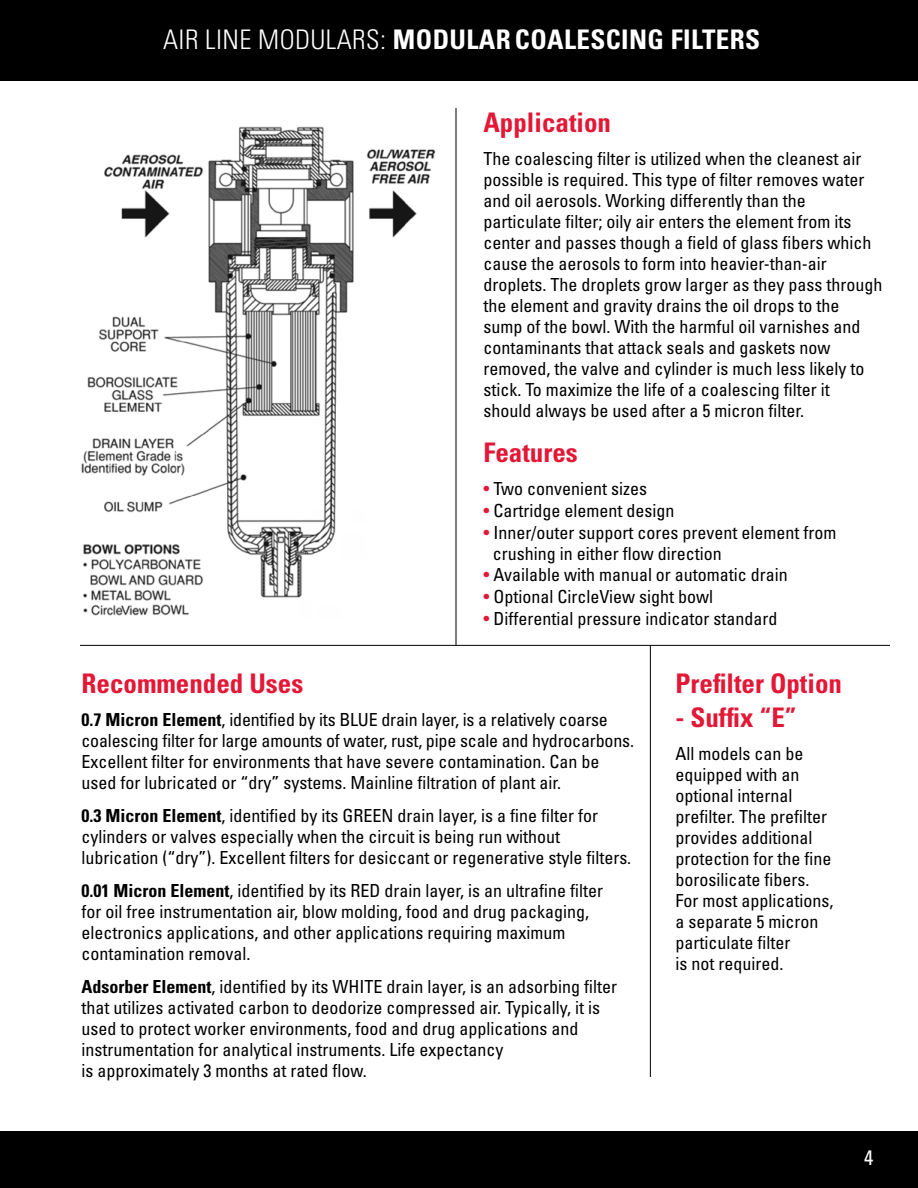
<style>
.page{position:relative;width:918px;height:1188px;background:#fff}
.page>*{position:absolute;margin:0;border:0;box-sizing:border-box;transform-origin:0 0}
.t1{font:700 condensed 27px "Univers";color:#e31837}
.t2{font:700 condensed 27px "Univers";letter-spacing:.015em;color:#fff}
.t3{font:condensed 21px "Univers";color:#fff}
.t4{font:condensed 18px/21px "Univers";color:#000}
.s1{font-weight:300}
.s2{color:#e31837}
.s3{font-weight:700}
</style>
<div class="page">
<div style="left:0;top:0;width:918px;height:81px;background:#000"></div>
<div style="left:0;top:1131px;width:918px;height:57px;background:#000"></div>
<img style="left:81px;top:126px;width:355px;height:490px">
<hr style="left:80px;top:645px;width:810px;height:1px;background:#000">
<hr style="left:456px;top:108px;width:1px;height:537px;background:#000">
<hr style="left:650px;top:645px;width:1px;height:432px;background:#000">
<h1 class="t2" style="left:163px;top:23px;width:599px"><span class="s1">AIR LINE MODULARS:</span> MODULAR COALESCING FILTERS</h1>
<h1 class="t1" style="left:483px;top:106px;width:129px">Application</h1>
<p class="t4" style="left:483px;top:148px;width:400px">The coalescing filter is utilized when the cleanest air possible is required. This type of filter removes water and oil aerosols. Working differently than the particulate filter; oily air enters the element from its center and passes though a field of glass fibers which cause the aerosols to form into heavier-than-air droplets. The droplets grow larger as they pass through the element and gravity drains the oil drops to the sump of the bowl. With the harmful oil varnishes and contaminants that attack seals and gaskets now removed, the valve and cylinder is much less likely to stick. To maximize the life of a coalescing filter it<br>should always be used after a 5 micron filter.</p>
<h1 class="t1" style="left:483px;top:436px;width:96px">Features</h1>
<p class="t4" style="left:483px;top:478px;width:165px"><span class="s2">•</span> Two convenient sizes</p>
<p class="t4" style="left:483px;top:500px;width:192px"><span class="s2">•</span> Cartridge element design</p>
<p class="t4" style="left:493px;top:521px;width:345px;text-indent:-9px"><span class="s2">•</span> Inner/outer support cores prevent element from crushing in either flow direction</p>
<p class="t4" style="left:483px;top:564px;width:306px"><span class="s2">•</span> Available with manual or automatic drain</p>
<p class="t4" style="left:483px;top:586px;width:231px"><span class="s2">•</span> Optional CircleView sight bowl</p>
<p class="t4" style="left:483px;top:607px;width:295px"><span class="s2">•</span> Differential pressure indicator standard</p>
<h1 class="t1" style="left:81px;top:667px;width:223px">Recommended Uses</h1>
<p class="t4" style="left:81px;top:709px;width:554px"><span class="s3">0.7 Micron Element</span>, identified by its BLUE drain layer, is a relatively coarse coalescing filter for large amounts of water, rust, pipe scale and hydrocarbons.<br>Excellent filter for environments that have severe contamination. Can be used for lubricated or “dry” systems. Mainline filtration of plant air.</p>
<p class="t4" style="left:81px;top:805px;width:551px"><span class="s3">0.3 Micron Element</span>, identified by its GREEN drain layer, is a fine filter for cylinders or valves especially when the circuit is being run without lubrication (“dry”). Excellent filters for desiccant or regenerative style filters.</p>
<p class="t4" style="left:81px;top:880px;width:523px"><span class="s3">0.01 Micron Element</span>, identified by its RED drain layer, is an ultrafine filter for oil free instrumentation air, blow molding, food and drug packaging, electronics applications, and other applications requiring maximum contamination removal.</p>
<p class="t4" style="left:81px;top:976px;width:537px"><span class="s3">Adsorber Element</span>, identified by its WHITE drain layer, is an adsorbing filter that utilizes activated carbon to deodorize compressed air. Typically, it is used to protect worker environments, food and drug applications and instrumentation for analytical instruments. Life expectancy<br>is approximately 3 months at rated flow.</p>
<h1 class="t1" style="left:675px;top:667px;width:168px">Prefilter Option</h1>
<h1 class="t1" style="left:675px;top:701px;width:123px">- Suffix “E”</h1>
<p class="t4" style="left:675px;top:743px;width:159px">All models can be equipped with an optional internal prefilter. The prefilter provides additional protection for the fine borosilicate fibers.<br>For most applications, a separate 5 micron particulate filter<br>is not required.</p>
<p class="t3" style="left:864px;top:1144px;width:11px">4</p>
</div>
